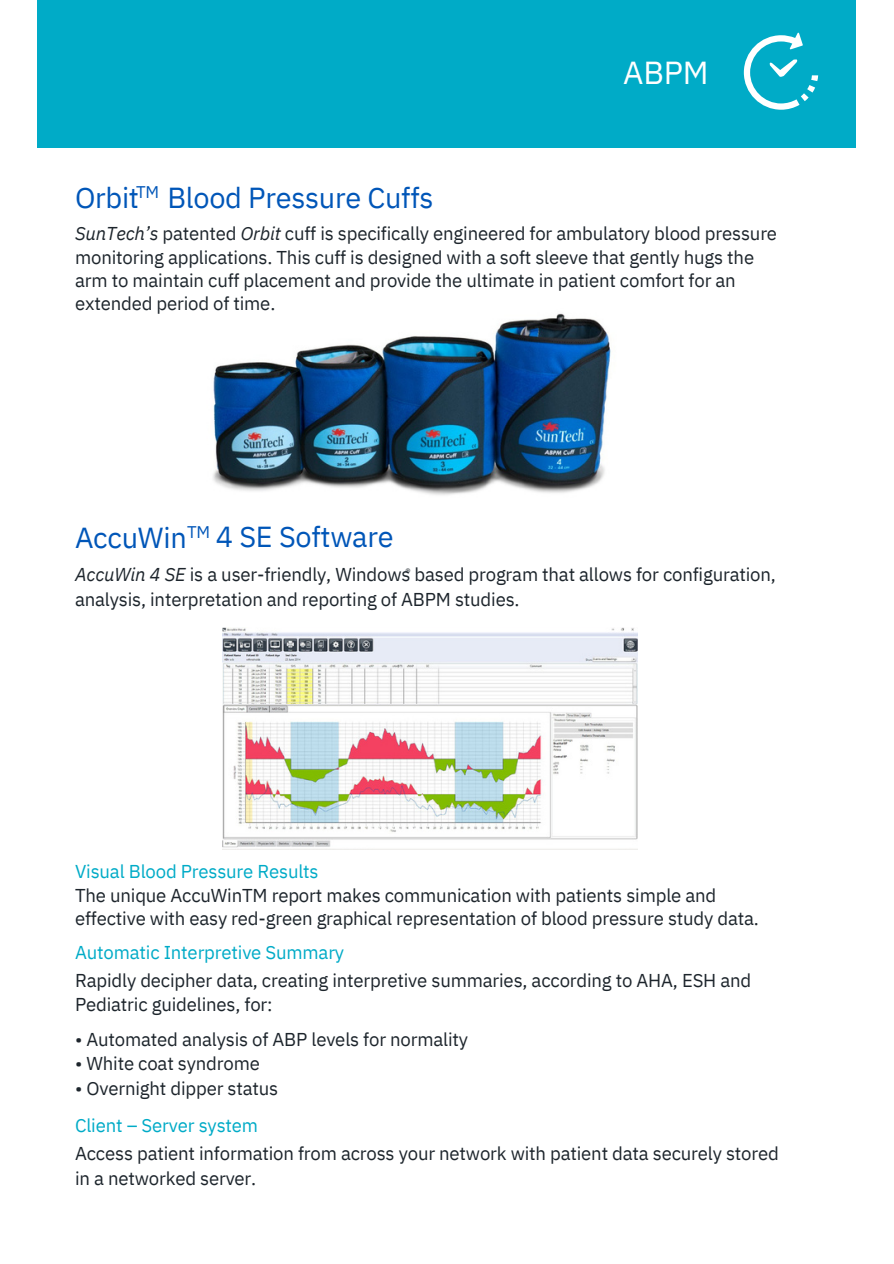
<style>
.page{position:relative;width:894px;height:1264px;background:#fff}
.page>*{position:absolute;margin:0;border:0;box-sizing:border-box;transform-origin:0 0}
.t1{font:31.8px "IBM Plex Sans";color:#fff}
.t2{font:28.95px "IBM Plex Sans";letter-spacing:-.01em;color:#0056b8}
.t3{font:18.6px/23.2px "IBM Plex Sans";letter-spacing:-.01em;color:#1d252c}
.t4{font:18.6px "IBM Plex Sans";letter-spacing:-.01em;color:#00abc7}
.t5{font:16.8px "IBM Plex Sans";color:#0056b8}
.t6{font:10.8px "IBM Plex Sans";color:#1d252c}
.s1{font-style:italic}
.s2{color:#00abc7}
</style>
<div class="page">
<div style="left:38px;top:0;width:817px;height:147px;background:#00abc7"></div>
<svg style="left:743px;top:32px;width:75px;height:78px"></svg>
<img style="left:213px;top:313px;width:398px;height:182px">
<img style="left:223px;top:627px;width:414px;height:222px">
<h2 class="t5" style="left:136px;top:181px;width:25px">TM</h2>
<h2 class="t2" style="left:75px;top:178px;width:65px">Orbit</h2>
<h2 class="t2" style="left:167px;top:178px;width:267px">Blood Pressure Cuffs</h2>
<p class="t1" style="left:623px;top:51px;width:87px">ABPM</p>
<p class="t3" style="left:75px;top:222px;width:703px"><span class="s1">SunTech’s</span> patented <span class="s1">Orbit</span> cuff is specifically engineered for ambulatory blood pressure monitoring applications. This cuff is designed with a soft sleeve that gently hugs the arm to maintain cuff placement and provide the ultimate in patient comfort for an extended period of time.</p>
<h3 class="t2" style="left:75px;top:518px;width:113px">AccuWin</h3>
<p class="t2" style="left:216px;top:517px;width:179px">4 SE Software</p>
<h3 class="t5" style="left:187px;top:521px;width:25px">TM</h3>
<p class="t3" style="left:75px;top:562px;width:702px"><span class="s1">AccuWin 4 SE</span> is a user-friendly, Windows based program that allows for configuration,</p>
<p class="t3" style="left:75px;top:587px;width:446px">analysis, interpretation and reporting of ABPM studies.</p>
<p class="t6" style="left:405px;top:565px;width:7px">®</p>
<p class="t3" style="left:75px;top:859px;width:685px"><span class="s2">Visual Blood Pressure Results<br></span>The unique AccuWinTM report makes communication with patients simple and effective with easy red-green graphical representation of blood pressure study data.</p>
<p class="t4" style="left:75px;top:939px;width:270px">Automatic Interpretive Summary</p>
<p class="t3" style="left:75px;top:968px;width:677px">Rapidly decipher data, creating interpretive summaries, according to AHA, ESH and</p>
<p class="t3" style="left:75px;top:992px;width:199px">Pediatric guidelines, for:</p>
<p class="t3" style="left:75px;top:1026px;width:394px">• Automated analysis of ABP levels for normality</p>
<p class="t3" style="left:75px;top:1051px;width:186px">• White coat syndrome</p>
<p class="t3" style="left:75px;top:1076px;width:204px">• Overnight dipper status</p>
<p class="t4" style="left:75px;top:1113px;width:184px">Client – Server system</p>
<p class="t3" style="left:75px;top:1141px;width:705px">Access patient information from across your network with patient data securely stored</p>
<p class="t3" style="left:75px;top:1166px;width:183px">in a networked server.</p>
</div>
